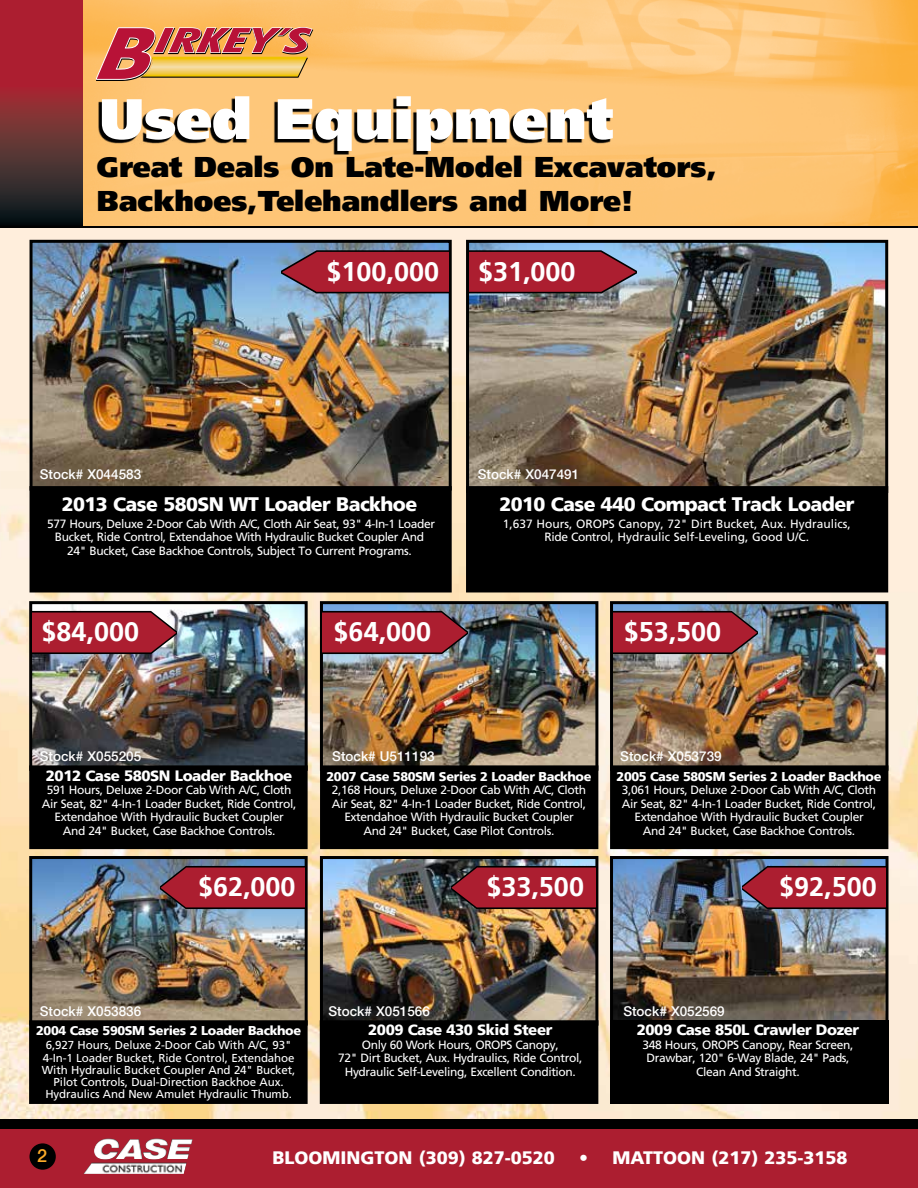
<style>
.page{position:relative;width:918px;height:1188px;background:#fff}
.page>*{position:absolute;margin:0;border:0;box-sizing:border-box;transform-origin:0 0}
.t1{font:900 57px "Frutiger LT";color:#fff}
.t2{font:900 28.5px/34.5px "Frutiger LT";color:#000}
.t3{font:700 27px "Frutiger LT";color:#fff}
.t4{font:900 19.5px "Frutiger LT";letter-spacing:-.03em;color:#fff}
.t5{font:900 18px "Frutiger LT";color:#fff}
.t6{font:500 18px "Helvetica Neue";color:#fbaa29}
.t7{font:900 15px "Frutiger LT";letter-spacing:-.03em;color:#fff}
.t8{font:500 13.5px "Helvetica Neue";color:#fff}
.t9{font:900 12.75px "Frutiger LT";letter-spacing:-.03em;color:#fff}
.t10{font:12px/13.5px "Frutiger LT Std";letter-spacing:-.03em;color:#fff;text-align:center}
.t11{font:12px/13.5px "Frutiger LT Std";color:#fff;text-align:center}
.t12{font:11.55px/12px "Frutiger LT Std";letter-spacing:-.01em;color:#fff}
</style>
<div class="page">
<img style="left:0;top:227px;width:918px;height:892px">
<div style="left:0;top:1124px;width:918px;height:64px;background:#ac1e30"></div>
<div style="left:0;top:1119px;width:918px;height:9px;background:#000"></div>
<img style="left:82px;top:0;width:836px;height:226px">
<svg style="left:0;top:0;width:82px;height:226px;background:#76262e"></svg>
<div style="left:29px;top:1143px;width:27px;height:27px;background:#000;border-radius:50%"></div>
<svg style="left:96px;top:27px;width:217px;height:54px;background:#d58254"></svg>
<img style="left:145px;top:1138px;width:13px;height:15px">
<hr style="left:0;top:226px;width:918px;height:1px;background:#000">
<svg style="left:98px;top:99px;width:513px;height:56px;background:#8e6f43"></svg>
<img style="left:614px;top:605px;width:270px;height:160px">
<div style="left:610px;top:601px;width:278px;height:170px;border:3px solid #000"></div>
<div style="left:612px;top:767px;width:275px;height:81px;background:#000"></div>
<div style="left:610px;top:765px;width:278px;height:84px;border:3px solid #000"></div>
<img style="left:324px;top:605px;width:270px;height:160px">
<div style="left:320px;top:601px;width:278px;height:170px;border:3px solid #000"></div>
<div style="left:322px;top:767px;width:275px;height:81px;background:#000"></div>
<div style="left:320px;top:765px;width:278px;height:84px;border:3px solid #000"></div>
<img style="left:33px;top:605px;width:271px;height:160px">
<div style="left:29px;top:601px;width:279px;height:170px;border:3px solid #000"></div>
<div style="left:31px;top:767px;width:275px;height:81px;background:#000"></div>
<div style="left:29px;top:765px;width:279px;height:84px;border:3px solid #000"></div>
<img style="left:614px;top:860px;width:271px;height:160px">
<div style="left:610px;top:856px;width:279px;height:170px;border:3px solid #000"></div>
<div style="left:610px;top:1020px;width:278px;height:84px;background:#000"></div>
<img style="left:324px;top:860px;width:270px;height:160px">
<div style="left:320px;top:856px;width:278px;height:170px;border:3px solid #000"></div>
<div style="left:321px;top:1022px;width:276px;height:80px;background:#000"></div>
<div style="left:320px;top:1020px;width:278px;height:84px;border:3px solid #000"></div>
<img style="left:33px;top:860px;width:271px;height:160px">
<div style="left:29px;top:856px;width:279px;height:170px;border:3px solid #000"></div>
<div style="left:31px;top:1022px;width:275px;height:80px;background:#000"></div>
<div style="left:29px;top:1020px;width:279px;height:84px;border:3px solid #000"></div>
<img style="left:34px;top:244px;width:414px;height:242px">
<div style="left:30px;top:240px;width:422px;height:251px;border:3px solid #000"></div>
<div style="left:31px;top:488px;width:419px;height:103px;background:#000"></div>
<div style="left:30px;top:486px;width:422px;height:106px;border:3px solid #000"></div>
<img style="left:470px;top:244px;width:414px;height:242px">
<div style="left:466px;top:240px;width:422px;height:253px;border:3px solid #000"></div>
<div style="left:468px;top:488px;width:419px;height:103px;background:#000"></div>
<div style="left:466px;top:486px;width:422px;height:106px;border:3px solid #000"></div>
<svg style="left:33px;top:743px;width:116px;height:26px;background:#454648"></svg>
<svg style="left:469px;top:250px;width:167px;height:43px;background:#9e2b3d"></svg>
<svg style="left:742px;top:866px;width:144px;height:43px;background:#9a2538"></svg>
<svg style="left:452px;top:866px;width:143px;height:43px;background:#961e2e"></svg>
<svg style="left:161px;top:866px;width:143px;height:43px;background:#982131"></svg>
<svg style="left:323px;top:611px;width:144px;height:43px;background:#9a2333"></svg>
<svg style="left:32px;top:611px;width:144px;height:43px;background:#a02838"></svg>
<svg style="left:282px;top:250px;width:167px;height:43px;background:#9b283b"></svg>
<svg style="left:613px;top:611px;width:144px;height:43px;background:#9c2534"></svg>
<h1 class="t1" style="left:99px;top:84px;width:516px">Used Equipment</h1>
<h2 class="t2" style="left:97px;top:149px;width:622px">Great Deals On Late-Model Excavators,<br>Backhoes,Telehandlers and More!</h2>
<h3 class="t3" style="left:327px;top:255px;width:114px">$100,000</h3>
<h3 class="t3" style="left:478px;top:255px;width:99px">$31,000</h3>
<p class="t8" style="left:40px;top:463px;width:103px">Stock# X044583</p>
<p class="t8" style="left:478px;top:463px;width:103px">Stock# X047491</p>
<h3 class="t4" style="left:62px;top:493px;width:357px">2013 Case 580SN WT Loader Backhoe</h3>
<p class="t10" style="left:47px;top:517px;width:389px">577 Hours, Deluxe 2-Door Cab With A/C, Cloth Air Seat, 93" 4-In-1 Loader<br>Bucket, Ride Control, Extendahoe With Hydraulic Bucket Coupler And<br>24" Bucket, Case Backhoe Controls, Subject To Current Programs.</p>
<h3 class="t4" style="left:499px;top:493px;width:357px">2010 Case 440 Compact Track Loader</h3>
<p class="t11" style="left:503px;top:517px;width:350px">1,637 Hours, OROPS Canopy, 72" Dirt Bucket, Aux. Hydraulics,<br>Ride Control, Hydraulic Self-Leveling, Good U/C.</p>
<h3 class="t3" style="left:42px;top:616px;width:99px">$84,000</h3>
<h3 class="t3" style="left:624px;top:616px;width:99px">$53,500</h3>
<h3 class="t3" style="left:334px;top:616px;width:99px">$64,000</h3>
<p class="t8" style="left:40px;top:745px;width:103px">Stock# X055205</p>
<p class="t8" style="left:332px;top:745px;width:104px">Stock# U511193</p>
<p class="t8" style="left:620px;top:745px;width:103px">Stock# X053739</p>
<p class="t7" style="left:46px;top:766px;width:248px">2012 Case 580SN Loader Backhoe</p>
<p class="t10" style="left:42px;top:783px;width:256px">591 Hours, Deluxe 2-Door Cab With A/C, Cloth Air Seat, 82" 4-In-1 Loader Bucket, Ride Control, Extendahoe With Hydraulic Bucket Coupler And 24" Bucket, Case Backhoe Controls.</p>
<p class="t9" style="left:327px;top:769px;width:266px">2007 Case 580SM Series 2 Loader Backhoe</p>
<p class="t10" style="left:332px;top:783px;width:256px">2,168 Hours, Deluxe 2-Door Cab With A/C, Cloth Air Seat, 82" 4-In-1 Loader Bucket, Ride Control, Extendahoe With Hydraulic Bucket Coupler And 24" Bucket, Case Pilot Controls.</p>
<p class="t9" style="left:617px;top:769px;width:266px">2005 Case 580SM Series 2 Loader Backhoe</p>
<p class="t10" style="left:622px;top:783px;width:256px">3,061 Hours, Deluxe 2-Door Cab With A/C, Cloth Air Seat, 82" 4-In-1 Loader Bucket, Ride Control, Extendahoe With Hydraulic Bucket Coupler And 24" Bucket, Case Backhoe Controls.</p>
<h3 class="t3" style="left:198px;top:871px;width:99px">$62,000</h3>
<h3 class="t3" style="left:486px;top:871px;width:99px">$33,500</h3>
<h3 class="t3" style="left:779px;top:871px;width:99px">$92,500</h3>
<p class="t8" style="left:40px;top:1000px;width:103px">Stock# X053836</p>
<p class="t8" style="left:623px;top:1000px;width:103px">Stock# X052569</p>
<p class="t8" style="left:328px;top:1001px;width:103px">Stock# X051566</p>
<p class="t9" style="left:36px;top:1023px;width:266px">2004 Case 590SM Series 2 Loader Backhoe</p>
<p class="t12" style="left:43px;top:1038px;width:253px;line-height:13.5px">6,927 Hours, Deluxe 2-Door Cab With A/C, 93"<br>4-In-1 Loader Bucket, Ride Control, Extendahoe</p>
<p class="t12" style="left:42px;top:1064px;width:255px;text-align:center">With Hydraulic Bucket Coupler And 24" Bucket,<br>Pilot Controls, Dual-Direction Backhoe Aux.<br>Hydraulics And New Amulet Hydraulic Thumb.</p>
<p class="t7" style="left:368px;top:1021px;width:186px">2009 Case 430 Skid Steer</p>
<p class="t10" style="left:338px;top:1038px;width:246px">Only 60 Work Hours, OROPS Canopy,<br>72" Dirt Bucket, Aux. Hydraulics, Ride Control,<br>Hydraulic Self-Leveling, Excellent Condition.</p>
<p class="t7" style="left:637px;top:1021px;width:224px">2009 Case 850L Crawler Dozer</p>
<p class="t10" style="left:643px;top:1038px;width:212px">348 Hours, OROPS Canopy, Rear Screen,<br>Drawbar, 120" 6-Way Blade, 24" Pads,<br>Clean And Straight.</p>
<h3 class="t6" style="left:37px;top:1141px;width:12px">2</h3>
<h3 class="t5" style="left:273px;top:1147px;width:284px">BLOOMINGTON (309) 827-0520</h3>
<h3 class="t5" style="left:579px;top:1147px;width:270px">• MATTOON (217) 235-3158</h3>
</div>
